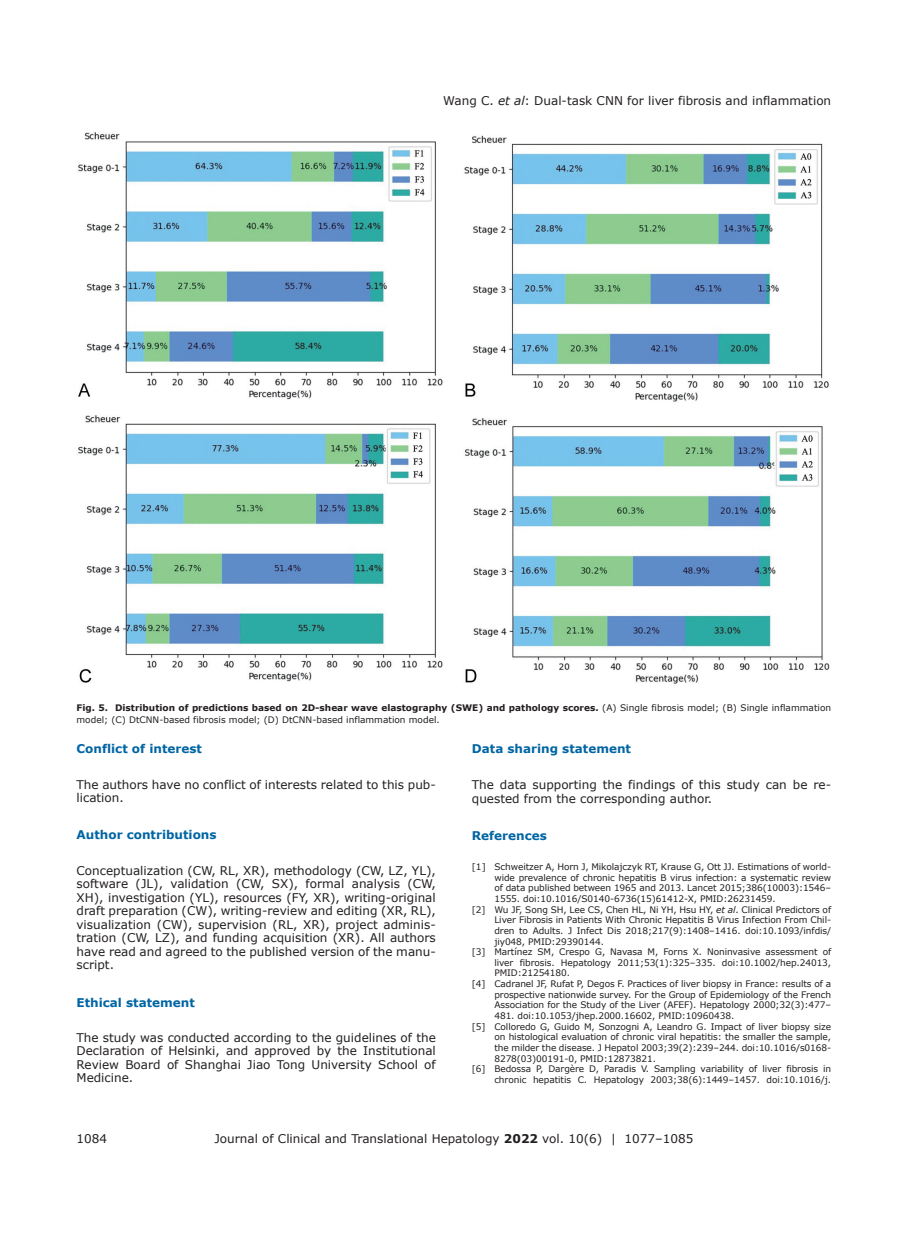
<style>
.page{position:relative;width:919px;height:1238px;background:#fff}
.page>*{position:absolute;margin:0;border:0;box-sizing:border-box;transform-origin:0 0}
.t1{font:12px/13.5px "Verdana";color:#231f20}
.t2{font:700 12px "Verdana";color:#0065a4}
.t3{font:9px/12px "Verdana";letter-spacing:-.01em;color:#231f20}
.s1{font-style:italic}
.s2{font-weight:700}
</style>
<div class="page">
<img style="left:78px;top:132px;width:752px;height:552px">
<h1 class="t1" style="left:443px;top:93px;width:389px">Wang C. <span class="s1">et al</span>: Dual-task CNN for liver fibrosis and inflammation</h1>
<p class="t3" style="left:76px;top:702px;width:756px"><span class="s2">Fig. 5. Distribution of predictions based on 2D-shear wave elastography (SWE) and pathology scores.</span> (A) Single fibrosis model; (B) Single inflammation model; (C) DtCNN-based fibrosis model; (D) DtCNN-based inflammation model.</p>
<h1 class="t2" style="left:76px;top:740px;width:127px">Conflict of interest</h1>
<h1 class="t1" style="left:76px;top:777px;width:361px">The authors have no conflict of interests related to this pub&shy;lication.</h1>
<h1 class="t2" style="left:76px;top:826px;width:141px">Author contributions</h1>
<p class="t1" style="left:76px;top:863px;width:361px;text-align:justify">Conceptualization (CW, RL, XR), methodology (CW, LZ, YL), software (JL), validation (CW, SX), formal analysis (CW, XH), investigation (YL), resources (FY, XR), writing-original draft preparation (CW), writing-review and editing (XR, RL), visualization (CW), supervision (RL, XR), project adminis&shy;tration (CW, LZ), and funding acquisition (XR). All authors have read and agreed to the published version of the manu&shy;script.</p>
<h1 class="t2" style="left:76px;top:993px;width:120px">Ethical statement</h1>
<h1 class="t1" style="left:76px;top:1030px;width:361px;text-align:justify">The study was conducted according to the guidelines of the Declaration of Helsinki, and approved by the Institutional Review Board of Shanghai Jiao Tong University School of Medicine.</h1>
<h1 class="t2" style="left:472px;top:740px;width:161px">Data sharing statement</h1>
<h1 class="t1" style="left:472px;top:777px;width:361px">The data supporting the findings of this study can be re&shy;quested from the corresponding author.</h1>
<h1 class="t2" style="left:472px;top:827px;width:76px">References</h1>
<p class="t3" style="left:472px;top:860px;width:361px">[1] Schweitzer A, Horn J, Mikolajczyk RT, Krause G, Ott JJ. Estimations of world-</p>
<p class="t3" style="left:494px;top:871px;width:338px">wide prevalence of chronic hepatitis B virus infection: a systematic review</p>
<p class="t3" style="left:494px;top:881px;width:338px">of data published between 1965 and 2013. Lancet 2015;386(10003):1546–</p>
<p class="t3" style="left:494px;top:892px;width:283px">1555. doi:10.1016/S0140-6736(15)61412-X, PMID:26231459.</p>
<p class="t3" style="left:472px;top:903px;width:361px">[2] Wu JF, Song SH, Lee CS, Chen HL, Ni YH, Hsu HY, <span class="s1">et al</span>. Clinical Predictors of</p>
<p class="t3" style="left:494px;top:913px;width:338px">Liver Fibrosis in Patients With Chronic Hepatitis B Virus Infection From Chil-</p>
<p class="t3" style="left:494px;top:924px;width:338px">dren to Adults. J Infect Dis 2018;217(9):1408–1416. doi:10.1093/infdis/</p>
<p class="t3" style="left:494px;top:935px;width:111px">jiy048, PMID:29390144.</p>
<p class="t3" style="left:472px;top:945px;width:361px">[3] Martínez SM, Crespo G, Navasa M, Forns X. Noninvasive assessment of</p>
<p class="t3" style="left:494px;top:956px;width:338px">liver fibrosis. Hepatology 2011;53(1):325–335. doi:10.1002/hep.24013,</p>
<p class="t3" style="left:494px;top:967px;width:77px">PMID:21254180.</p>
<p class="t3" style="left:472px;top:977px;width:361px">[4] Cadranel JF, Rufat P, Degos F. Practices of liver biopsy in France: results of a</p>
<p class="t3" style="left:494px;top:988px;width:338px">prospective nationwide survey. For the Group of Epidemiology of the French</p>
<p class="t3" style="left:494px;top:998px;width:338px">Association for the Study of the Liver (AFEF). Hepatology 2000;32(3):477–</p>
<p class="t3" style="left:494px;top:1009px;width:241px">481. doi:10.1053/jhep.2000.16602, PMID:10960438.</p>
<p class="t3" style="left:472px;top:1020px;width:361px">[5] Colloredo G, Guido M, Sonzogni A, Leandro G. Impact of liver biopsy size</p>
<p class="t3" style="left:494px;top:1030px;width:338px">on histological evaluation of chronic viral hepatitis: the smaller the sample,</p>
<p class="t3" style="left:494px;top:1041px;width:338px">the milder the disease. J Hepatol 2003;39(2):239–244. doi:10.1016/s0168-</p>
<p class="t3" style="left:494px;top:1052px;width:163px">8278(03)00191-0, PMID:12873821.</p>
<p class="t3" style="left:472px;top:1062px;width:361px">[6] Bedossa P, Dargère D, Paradis V. Sampling variability of liver fibrosis in</p>
<p class="t3" style="left:494px;top:1073px;width:338px">chronic hepatitis C. Hepatology 2003;38(6):1449–1457. doi:10.1016/j.</p>
<h1 class="t1" style="left:76px;top:1131px;width:32px">1084</h1>
<h1 class="t1" style="left:214px;top:1131px;width:480px">Journal of Clinical and Translational Hepatology <span class="s2">2022</span> vol. 10(6) | 1077–1085</h1>
</div>
